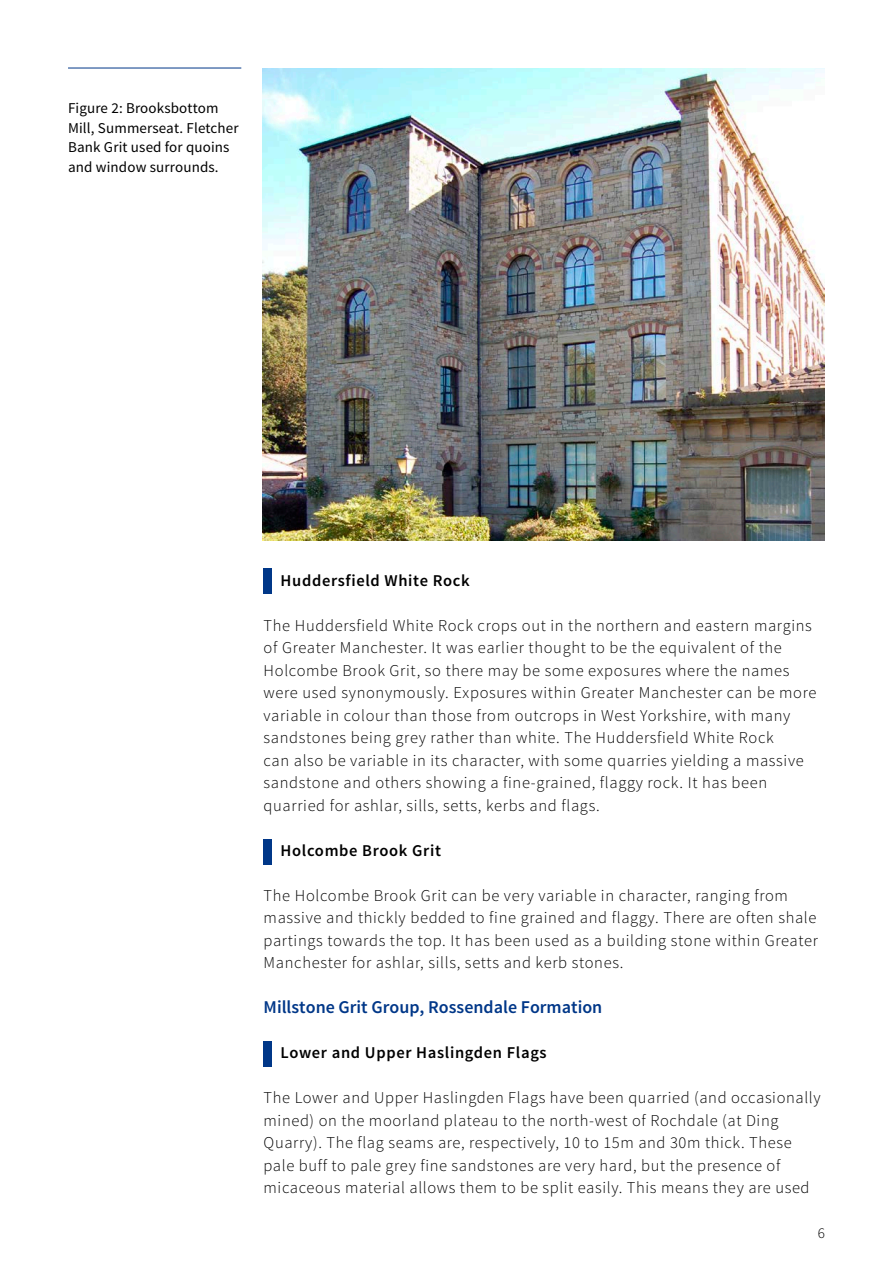
<style>
.page{position:relative;width:893px;height:1263px;background:#fff}
.page>*{position:absolute;margin:0;border:0;box-sizing:border-box;transform-origin:0 0}
.Heading_2{font:600 18px "Source Sans Pro";color:#003788}
.Body_text{font:300 16.5px/22.5px "Source Sans Pro";letter-spacing:.04em;color:#000}
.Emphasis_Stone_type{font:600 16.5px "Source Sans Pro";letter-spacing:.04em;color:#000}
.t1{font:15px/19.5px "Source Sans Pro";letter-spacing:.01em;color:#000}
.t2{font:300 15px "Source Sans Pro";color:#000}
</style>
<div class="page">
<hr style="left:68px;top:68px;width:173px;height:1px;background:#003788">
<img style="left:263px;top:68px;width:562px;height:473px">
<div style="left:264px;top:569px;width:8px;height:25px;background:#003788"></div>
<div style="left:264px;top:839px;width:8px;height:25px;background:#003788"></div>
<div style="left:264px;top:1041px;width:8px;height:25px;background:#003788"></div>
<p class="t1" style="left:68px;top:99px;width:172px">Figure 2: Brooksbottom<br>Mill, Summerseat. Fletcher<br>Bank Grit used for quoins and window surrounds.</p>
<h3 class="Emphasis_Stone_type" style="left:281px;top:570px;width:191px">Huddersfield White Rock</h3>
<p class="Body_text" style="left:264px;top:614px;width:554px">The Huddersfield White Rock crops out in the northern and eastern margins of Greater Manchester. It was earlier thought to be the equivalent of the Holcombe Brook Grit, so there may be some exposures where the names were used synonymously. Exposures within Greater Manchester can be more variable in colour than those from outcrops in West Yorkshire, with many sandstones being grey rather than white. The Huddersfield White Rock<br>can also be variable in its character, with some quarries yielding a massive sandstone and others showing a fine-grained, flaggy rock. It has been quarried for ashlar, sills, setts, kerbs and flags.</p>
<h3 class="Emphasis_Stone_type" style="left:281px;top:840px;width:162px">Holcombe Brook Grit</h3>
<p class="Body_text" style="left:264px;top:884px;width:556px">The Holcombe Brook Grit can be very variable in character, ranging from massive and thickly bedded to fine grained and flaggy. There are often shale partings towards the top. It has been used as a building stone within Greater Manchester for ashlar, sills, setts and kerb stones.</p>
<h2 class="Heading_2" style="left:264px;top:996px;width:340px">Millstone Grit Group, Rossendale Formation</h2>
<h3 class="Emphasis_Stone_type" style="left:281px;top:1042px;width:268px">Lower and Upper Haslingden Flags</h3>
<p class="Body_text" style="left:264px;top:1086px;width:558px">The Lower and Upper Haslingden Flags have been quarried (and occasionally mined) on the moorland plateau to the north-west of Rochdale (at Ding Quarry). The flag seams are, respectively, 10 to 15m and 30m thick. These pale buff to pale grey fine sandstones are very hard, but the presence of micaceous material allows them to be split easily. This means they are used</p>
<p class="t2" style="left:818px;top:1224px;width:9px">6</p>
</div>
